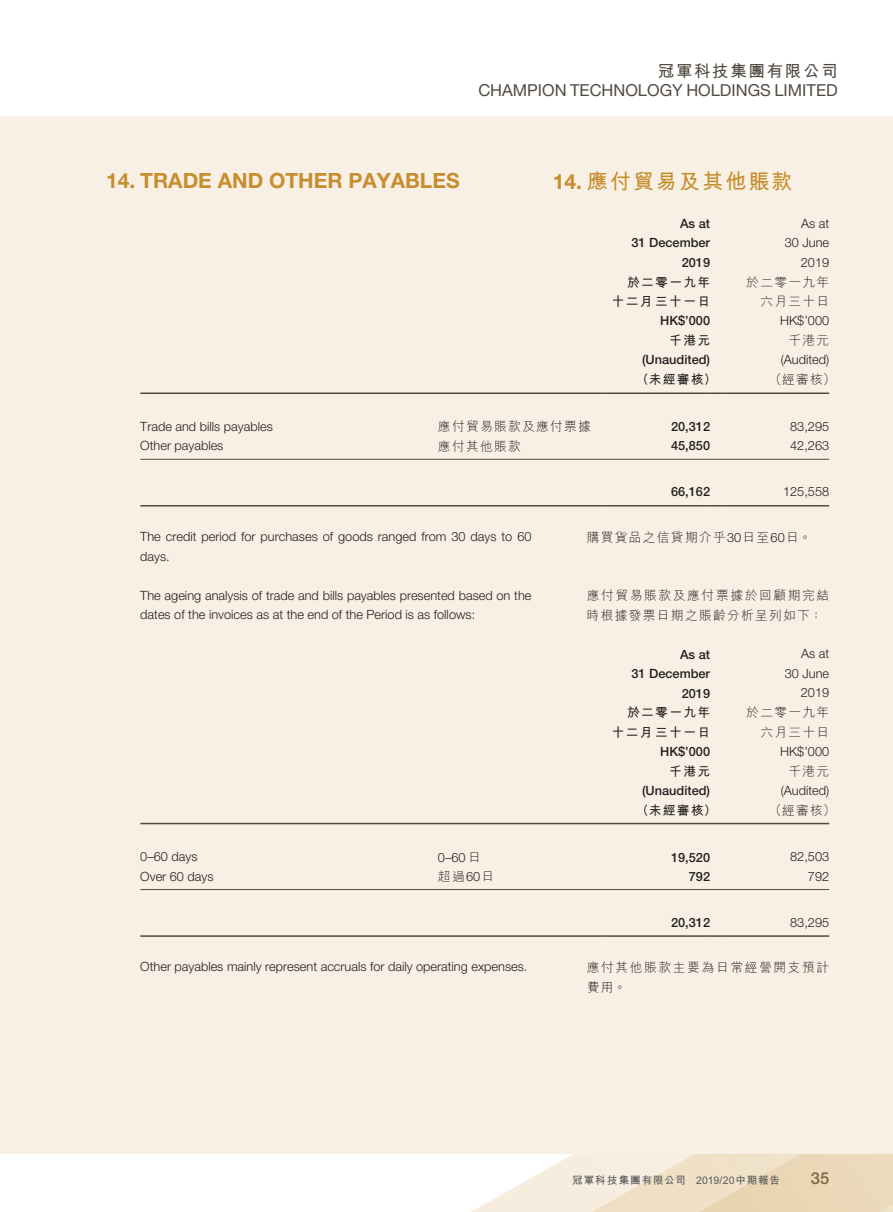
<style>
.page{position:relative;width:893px;height:1212px;background:#fff}
.page>*{position:absolute;margin:0;border:0;box-sizing:border-box;transform-origin:0 0}
.t1{font:700 21px "Helvetica Neue LT Std";color:#c68e2f}
.t2{font:700 21px "M Hei HK";letter-spacing:.1em;color:#c68e2f}
.t3{font:16.5px "Helvetica Neue LT Std";color:#514a41}
.t4{font:700 16.5px "M Hei HK";letter-spacing:.1em;color:#514a41}
.t5{font:500 16.5px "Helvetica Neue LT Std";color:#7e6945}
.t6{font:300 12.75px/19.5px "Helvetica Neue LT Std";color:#231f20;text-align:right}
.t7{font:500 12.75px/19.5px "Helvetica Neue LT Std";color:#231f20;text-align:right}
.t8{font:300 12.75px/19.5px "M Hei HK";letter-spacing:.1em;color:#231f20;text-align:right}
.t9{font:300 12.75px/19.5px "M Hei HK";letter-spacing:.125em;color:#231f20}
.t10{font:700 12.75px/19.5px "M Hei HK";letter-spacing:.1em;color:#231f20;text-align:right}
.t11{font:700 10.5px "M Hei HK";letter-spacing:.085em;color:#57585a}
.s1{font-family:"Helvetica Neue LT Std"}
.s2{font-family:"M Hei HK"}
</style>
<div class="page">
<svg style="left:471px;top:1154px;width:107px;height:58px"></svg>
<svg style="left:578px;top:1154px;width:315px;height:58px;background:#eedfc4"></svg>
<div style="left:0;top:116px;width:893px;height:1038px;background:#f8f0e4"></div>
<hr style="left:140px;top:392px;width:298px;height:2px;background:#514a41">
<hr style="left:438px;top:392px;width:166px;height:2px;background:#514a41">
<hr style="left:604px;top:392px;width:106px;height:2px;background:#514a41">
<svg style="left:710px;top:392px;width:13px;height:2px"></svg>
<hr style="left:723px;top:392px;width:106px;height:2px;background:#514a41">
<hr style="left:140px;top:505px;width:298px;height:1px;background:#514a41">
<hr style="left:438px;top:505px;width:166px;height:1px;background:#514a41">
<hr style="left:604px;top:505px;width:106px;height:1px;background:#514a41">
<svg style="left:710px;top:505px;width:13px;height:1px"></svg>
<hr style="left:723px;top:505px;width:106px;height:1px;background:#514a41">
<hr style="left:140px;top:459px;width:298px;height:1px;background:#514a41">
<hr style="left:438px;top:459px;width:166px;height:1px;background:#514a41">
<hr style="left:604px;top:459px;width:106px;height:1px;background:#514a41">
<svg style="left:710px;top:459px;width:13px;height:1px"></svg>
<hr style="left:723px;top:459px;width:106px;height:1px;background:#514a41">
<hr style="left:140px;top:823px;width:298px;height:1px;background:#514a41">
<hr style="left:438px;top:823px;width:166px;height:1px;background:#514a41">
<hr style="left:604px;top:823px;width:106px;height:1px;background:#514a41">
<svg style="left:710px;top:823px;width:13px;height:1px"></svg>
<hr style="left:723px;top:823px;width:106px;height:1px;background:#514a41">
<hr style="left:140px;top:889px;width:298px;height:1px;background:#514a41">
<hr style="left:438px;top:889px;width:166px;height:1px;background:#514a41">
<hr style="left:604px;top:889px;width:106px;height:1px;background:#514a41">
<svg style="left:710px;top:889px;width:13px;height:1px"></svg>
<hr style="left:723px;top:889px;width:106px;height:1px;background:#514a41">
<hr style="left:140px;top:935px;width:298px;height:2px;background:#514a41">
<hr style="left:438px;top:935px;width:166px;height:2px;background:#514a41">
<hr style="left:604px;top:935px;width:106px;height:2px;background:#514a41">
<svg style="left:710px;top:935px;width:13px;height:2px"></svg>
<hr style="left:723px;top:935px;width:106px;height:2px;background:#514a41">
<p class="t4" style="left:658px;top:59px;width:181px">冠軍科技集團有限公司</p>
<p class="t3" style="left:478px;top:80px;width:361px">CHAMPION TECHNOLOGY HOLDINGS LIMITED</p>
<h1 class="t1" style="left:106px;top:167px;width:355px">14. TRADE AND OTHER PAYABLES</h1>
<h1 class="t2" style="left:553px;top:166px;width:241px"><span class="s1">14.</span> 應付貿易及其他賬款</h1>
<p class="t7" style="left:631px;top:214px;width:80px">As at<br>31 December<br>2019</p>
<p class="t6" style="left:785px;top:213px;width:46px">As at<br>30 June<br>2019</p>
<p class="t10" style="left:612px;top:271px;width:100px">於二零一九年十二月三十一日</p>
<p class="t8" style="left:746px;top:272px;width:84px">於二零一九年六月三十日</p>
<p class="t7" style="left:660px;top:311px;width:51px">HK$’000</p>
<p class="t6" style="left:780px;top:311px;width:51px">HK$’000</p>
<p class="t10" style="left:669px;top:330px;width:42px">千港元</p>
<p class="t8" style="left:788px;top:331px;width:42px">千港元</p>
<p class="t7" style="left:642px;top:350px;width:70px">(Unaudited)</p>
<p class="t6" style="left:781px;top:350px;width:50px">(Audited)</p>
<p class="t10" style="left:636px;top:369px;width:82px">（未經審核）</p>
<p class="t8" style="left:769px;top:370px;width:68px">（經審核）</p>
<p class="t6" style="left:140px;top:416px;width:134px">Trade and bills payables</p>
<p class="t8" style="left:438px;top:417px;width:154px">應付貿易賬款及應付票據</p>
<p class="t7" style="left:671px;top:416px;width:40px">20,312</p>
<p class="t6" style="left:790px;top:416px;width:40px">83,295</p>
<p class="t6" style="left:140px;top:436px;width:85px">Other payables</p>
<p class="t8" style="left:438px;top:436px;width:84px">應付其他賬款</p>
<p class="t7" style="left:671px;top:436px;width:40px">45,850</p>
<p class="t6" style="left:790px;top:436px;width:40px">42,263</p>
<p class="t7" style="left:671px;top:482px;width:40px">66,162</p>
<p class="t6" style="left:783px;top:482px;width:48px">125,558</p>
<p class="t6" style="left:140px;top:527px;width:393px;text-align:left">The credit period for purchases of goods ranged from 30 days to 60 days.</p>
<p class="t6" style="left:140px;top:585px;width:393px;text-align:left">The ageing analysis of trade and bills payables presented based on the dates of the invoices as at the end of the Period is as follows:</p>
<p class="t7" style="left:631px;top:644px;width:80px">As at<br>31 December<br>2019</p>
<p class="t6" style="left:785px;top:644px;width:46px">As at<br>30 June<br>2019</p>
<p class="t10" style="left:612px;top:702px;width:100px">於二零一九年十二月三十一日</p>
<p class="t8" style="left:746px;top:703px;width:84px">於二零一九年六月三十日</p>
<p class="t7" style="left:660px;top:741px;width:51px">HK$’000</p>
<p class="t6" style="left:780px;top:741px;width:51px">HK$’000</p>
<p class="t10" style="left:669px;top:760px;width:42px">千港元</p>
<p class="t8" style="left:788px;top:761px;width:42px">千港元</p>
<p class="t7" style="left:642px;top:781px;width:70px">(Unaudited)</p>
<p class="t6" style="left:781px;top:780px;width:50px">(Audited)</p>
<p class="t10" style="left:636px;top:799px;width:82px">（未經審核）</p>
<p class="t8" style="left:769px;top:800px;width:68px">（經審核）</p>
<p class="t6" style="left:140px;top:846px;width:59px">0–60 days</p>
<p class="t6" style="left:438px;top:847px;width:45px">0–60 <span class="s2">日</span></p>
<p class="t7" style="left:671px;top:847px;width:40px">19,520</p>
<p class="t6" style="left:790px;top:846px;width:40px">82,503</p>
<p class="t6" style="left:140px;top:866px;width:75px">Over 60 days</p>
<p class="t8" style="left:438px;top:866px;width:58px">超過<span class="s1">60</span>日</p>
<p class="t7" style="left:689px;top:867px;width:23px">792</p>
<p class="t6" style="left:808px;top:866px;width:23px">792</p>
<p class="t7" style="left:671px;top:913px;width:40px">20,312</p>
<p class="t6" style="left:790px;top:912px;width:40px">83,295</p>
<p class="t6" style="left:140px;top:957px;width:389px">Other payables mainly represent accruals for daily operating expenses.</p>
<p class="t8" style="left:587px;top:527px;width:226px">購買貨品之信貸期介乎<span class="s1">30</span>日至<span class="s1">60</span>日。</p>
<p class="t9" style="left:587px;top:585px;width:244px">應付貿易賬款及應付票據於回顧期完結時根據發票日期之賬齡分析呈列如下：</p>
<p class="t9" style="left:587px;top:958px;width:244px">應付其他賬款主要為日常經營開支預計費用。</p>
<p class="t11" style="left:572px;top:1172px;width:209px">冠軍科技集團有限公司 2019/20中期報告</p>
<p class="t5" style="left:811px;top:1168px;width:20px">35</p>
</div>
